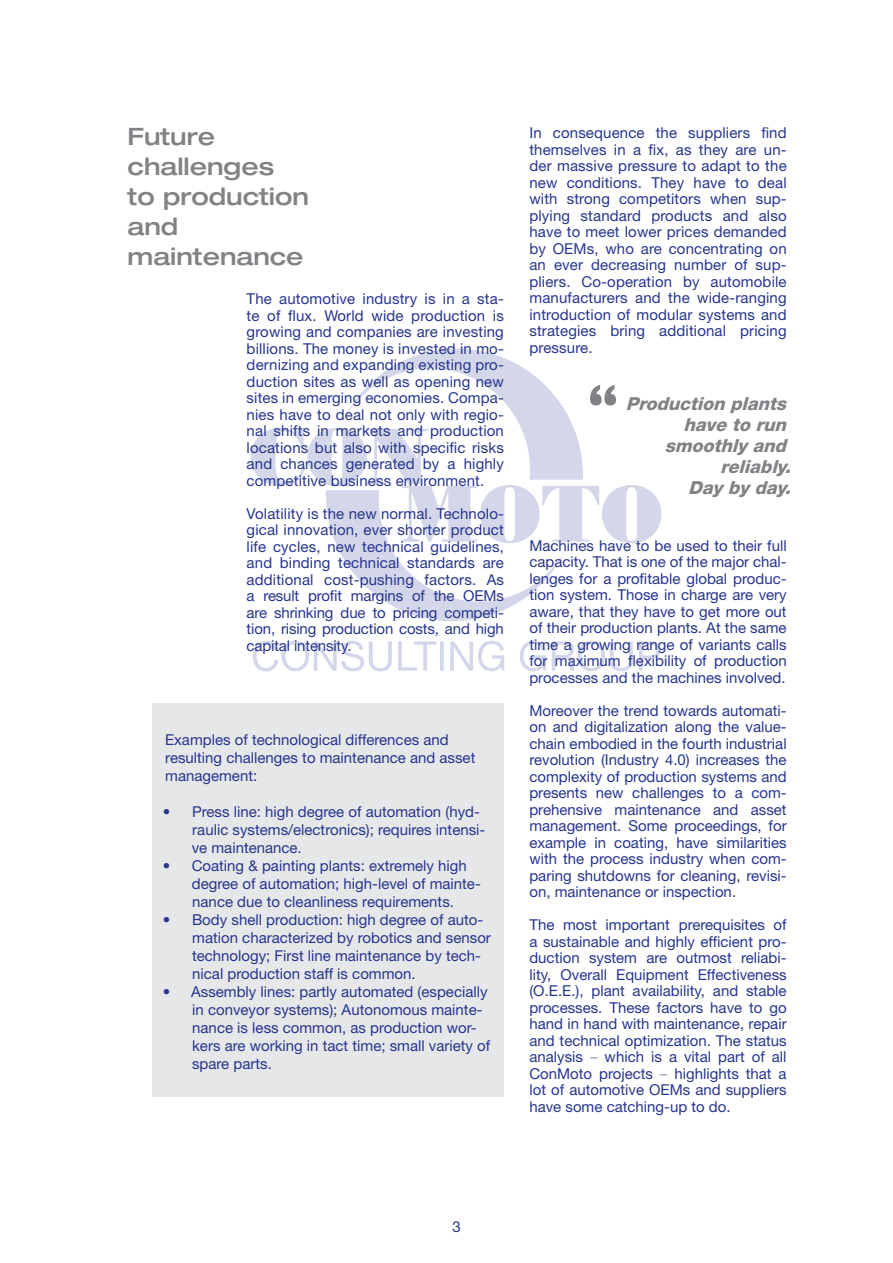
<style>
.page{position:relative;width:893px;height:1263px;background:#fff}
.page>*{position:absolute;margin:0;border:0;box-sizing:border-box;transform-origin:0 0}
.t1{font:700 67.5px "Britannic";color:#808285}
.t2{font:500 expanded 24px "Helvetica Neue LT Std";color:#808285}
.t3{font:italic 800 18px/21px "Helvetica Neue LT Std";color:#808285;text-align:right}
.t4{font:15px/16.5px "Helvetica Neue LT Std";color:#26358f;text-align:justify}
.s1{font-weight:100}
</style>
<div class="page">
<div style="left:152px;top:704px;width:351px;height:393px;background:#e6e7e9"></div>
<svg style="left:251px;top:349px;width:410px;height:322px"></svg>
<p class="t2" style="left:128px;top:121px;width:89px">Future</p>
<p class="t2" style="left:128px;top:151px;width:148px">challenges</p>
<p class="t2" style="left:128px;top:181px;width:183px">to production</p>
<p class="t2" style="left:128px;top:211px;width:52px">and</p>
<p class="t2" style="left:128px;top:241px;width:178px">maintenance</p>
<p class="t4" style="left:247px;top:290px;width:259px">The automotive industry is in a sta&shy;te of flux. World wide production is growing and companies are investing billions. The money is invested in mo&shy;dernizing and expanding existing pro&shy;duction sites as well as opening new sites in emerging economies. Compa&shy;nies have to deal not only with regio&shy;nal shifts in markets and production locations but also with specific risks and chances generated by a highly competitive business environment.</p>
<p class="t4" style="left:247px;top:505px;width:259px">Volatility is the new normal. Technolo&shy;gical innovation, ever shorter product life cycles, new technical guidelines, and binding technical standards are additional cost-pushing factors. As a result profit margins of the OEMs are shrinking due to pricing competi&shy;tion, rising production costs, and high capital intensity.</p>
<p class="t4" style="left:165px;top:731px;width:312px;line-height:18px;text-align:left">Examples of technological differences and resulting challenges to maintenance and asset management:</p>
<p class="t4" style="left:192px;top:803px;width:295px;line-height:18px;text-align:left;text-indent:-29px">• Press line: high degree of automation (hyd&shy;raulic systems/electronics); requires intensi&shy;ve maintenance.</p>
<p class="t4" style="left:192px;top:857px;width:290px;line-height:18px;text-align:left;text-indent:-29px">• Coating &amp; painting plants: extremely high degree of automation; high-level of mainte&shy;nance due to cleanliness requirements.</p>
<p class="t4" style="left:192px;top:911px;width:300px;line-height:18px;text-align:left;text-indent:-29px">• Body shell production: high degree of auto&shy;mation characterized by robotics and sensor technology; First line maintenance by tech&shy;nical production staff is common.</p>
<p class="t4" style="left:192px;top:983px;width:300px;line-height:18px;text-align:left;text-indent:-29px">• Assembly lines: partly automated (especially in conveyor systems); Autonomous mainte&shy;nance is less common, as production wor&shy;kers are working in tact time; small variety of spare parts.</p>
<p class="t4" style="left:529px;top:124px;width:259px">In consequence the suppliers find themselves in a fix, as they are un&shy;der massive pressure to adapt to the new conditions. They have to deal with strong competitors when sup&shy;plying standard products and also have to meet lower prices demanded by OEMs, who are concentrating on an ever decreasing number of sup&shy;pliers. Co-operation by automobile manufacturers and the wide-ranging introduction of modular systems and strategies bring additional pricing pressure.</p>
<p class="t1" style="left:587px;top:370px;width:34px">“</p>
<p class="t3" style="left:626px;top:393px;width:172px">Production plants have to run smoothlyand reliably.</p>
<p class="t3" style="left:688px;top:477px;width:109px">Daybyday.</p>
<p class="t4" style="left:529px;top:537px;width:259px">Machines have to be used to their full capacity. That is one of the major chal&shy;lenges for a profitable global produc&shy;tion system. Those in charge are very aware, that they have to get more out of their production plants. At the same time a growing range of variants calls for maximum flexibility of production processes and the machines involved.</p>
<p class="t4" style="left:529px;top:702px;width:259px">Moreover the trend towards automati&shy;on and digitalization along the value&shy;chain embodied in the fourth industrial revolution (Industry 4.0) increases the complexity of production systems and presents new challenges to a com&shy;prehensive maintenance and asset management. Some proceedings, for example in coating, have similarities with the process industry when com&shy;paring shutdowns for cleaning, revisi&shy;on, maintenance or inspection.</p>
<p class="t4" style="left:529px;top:916px;width:259px">The most important prerequisites of a sustainable and highly efficient pro&shy;duction system are outmost reliabi&shy;lity, Overall Equipment Effectiveness (O.E.E.), plant availability, and stable processes. These factors have to go hand in hand with maintenance, repair and technical optimization. The status analysis <span class="s1">–</span> which is a vital part of all ConMoto projects <span class="s1">–</span> highlights that a lot of automotive OEMs and suppliers have some catching-up to do.</p>
<p class="t4" style="left:452px;top:1218px;width:10px">3</p>
</div>
